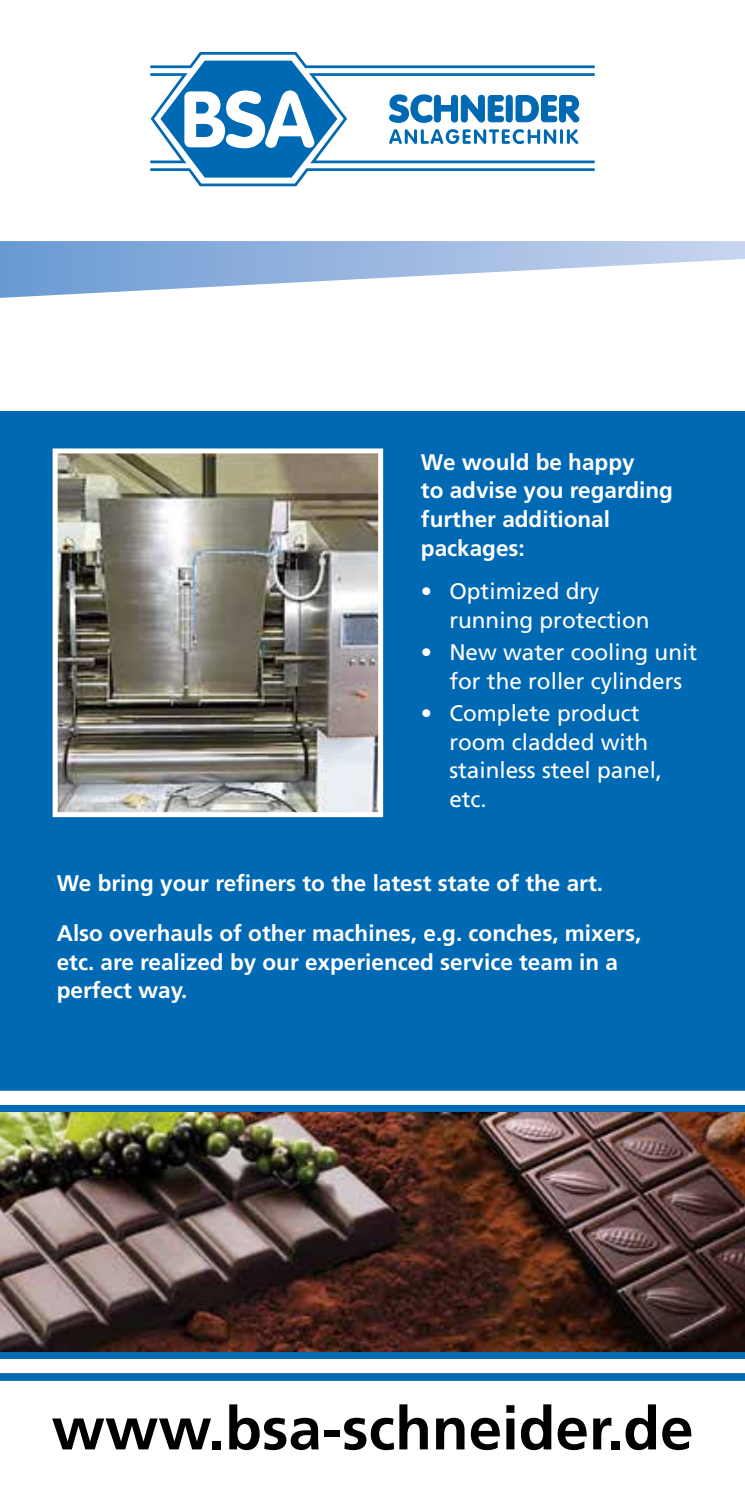
<style>
.page{position:relative;width:745px;height:1489px;background:#fff}
.page>*{position:absolute;margin:0;border:0;box-sizing:border-box;transform-origin:0 0}
.t1{font:700 60px "Frutiger";color:#000}
.t2{font:700 22.5px/28.8px "Frutiger";color:#fff}
.t3{font:22.5px/28.8px "Frutiger";color:#fff}
</style>
<div class="page">
<div style="left:0;top:1084px;width:744px;height:6px;background:#0069b4"></div>
<svg style="left:0;top:1104px;width:744px;height:8px;background:#1d7abc"></svg>
<svg style="left:0;top:1351px;width:744px;height:7px;background:#095e9d"></svg>
<svg style="left:0;top:1373px;width:744px;height:7px;background:#046bb5"></svg>
<svg style="left:0;top:241px;width:744px;height:57px"></svg>
<div style="left:0;top:411px;width:744px;height:673px;background:#0069b4"></div>
<svg style="left:150px;top:52px;width:444px;height:134px"></svg>
<img style="left:0;top:1112px;width:744px;height:239px">
<img style="left:59px;top:454px;width:318px;height:357px">
<div style="left:53px;top:448px;width:330px;height:369px;border:5px solid #fff"></div>
<p class="t2" style="left:420px;top:447px;width:253px">We would be happy<br>to advise you regarding further additional packages:</p>
<p class="t3" style="left:449px;top:576px;width:202px;text-indent:-28px">• Optimized dry running protection</p>
<p class="t3" style="left:420px;top:637px;width:277px;text-align:center">• New water cooling unit for the roller cylinders</p>
<p class="t3" style="left:449px;top:698px;width:214px;text-indent:-28px">• Complete product room cladded with stainless steel panel, etc.</p>
<p class="t2" style="left:57px;top:868px;width:547px">We bring your refiners to the latest state of the art.</p>
<p class="t2" style="left:57px;top:918px;width:585px">Also overhauls of other machines, e.g. conches, mixers, etc. are realized by our experienced service team in a perfect way.</p>
<h1 class="t1" style="left:51px;top:1393px;width:643px">www.bsa-schneider.de</h1>
</div>
